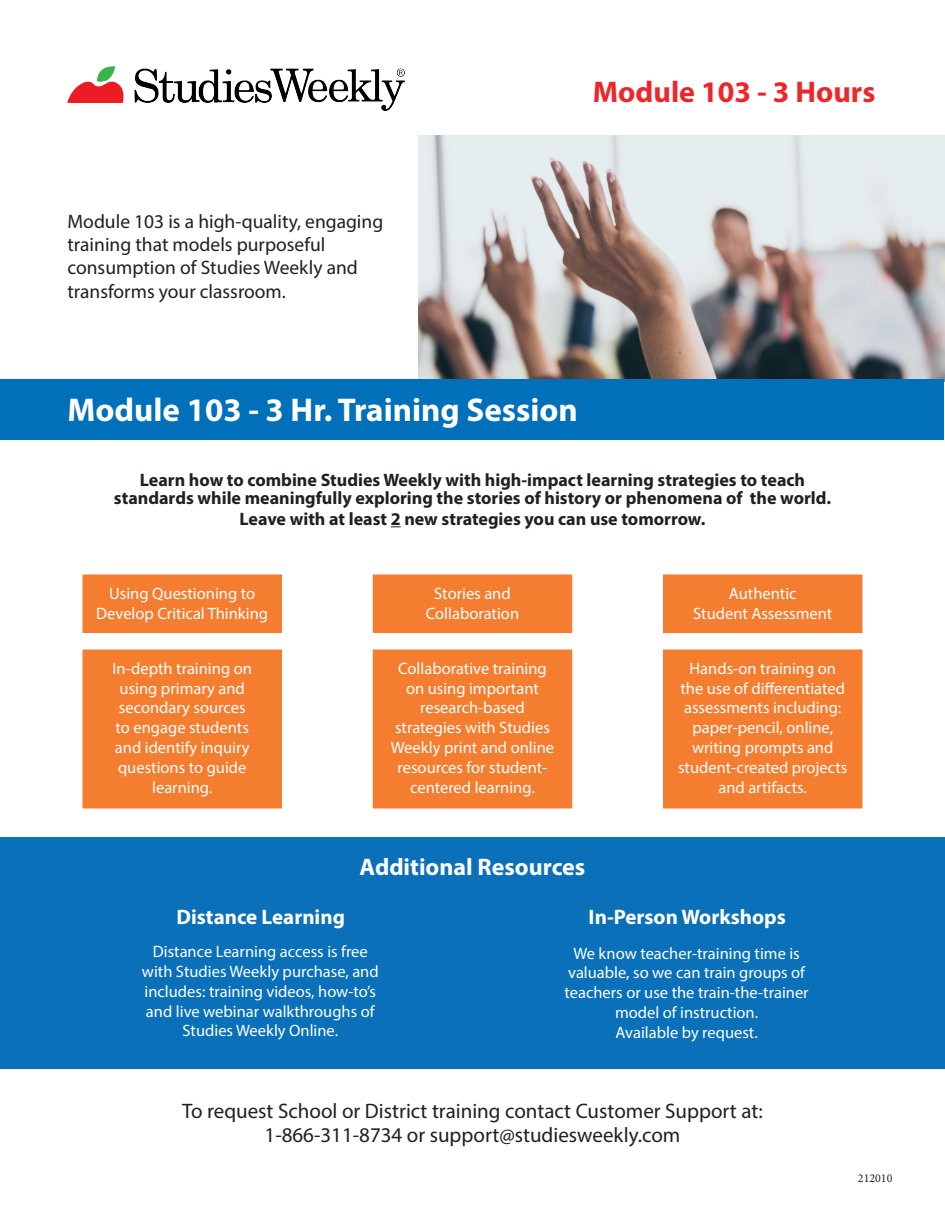
<style>
.page{position:relative;width:945px;height:1215px;background:#fff}
.page>*{position:absolute;margin:0;border:0;box-sizing:border-box;transform-origin:0 0}
.t1{font:700 33px "Myriad Pro";color:#fff}
.t2{font:700 30px "Myriad Pro";color:#ec262b}
.t3{font:700 24px "Myriad Pro";color:#fff}
.t4{font:21px "Myriad Pro";color:#231f20}
.t5{font:700 21px "Myriad Pro";color:#fff}
.t6{font:19.5px/23.4px "Myriad Pro";color:#231f20}
.t7{font:700 18px/18px "Myriad Pro";color:#231f20;text-align:center}
.t8{font:16.5px/19.8px "Myriad Pro";color:#fff;text-align:center}
.t9{font:12px "Minion Pro";color:#231f20}
</style>
<div class="page">
<img style="left:418px;top:135px;width:527px;height:247px">
<img style="left:68px;top:66px;width:337px;height:44px">
<div style="left:0;top:837px;width:945px;height:231px;background:#0970b9"></div>
<div style="left:1px;top:379px;width:943px;height:60px;background:#0070ba"></div>
<div style="left:81px;top:573px;width:203px;height:61px;background:#f47d30;border:2px solid #fff"></div>
<div style="left:81px;top:648px;width:203px;height:162px;background:#f57d30;border:2px solid #fff"></div>
<div style="left:371px;top:573px;width:203px;height:61px;background:#f47d30;border:2px solid #fff"></div>
<div style="left:371px;top:648px;width:203px;height:162px;background:#f57d30;border:2px solid #fff"></div>
<div style="left:662px;top:573px;width:202px;height:61px;background:#f47d30;border:2px solid #fff"></div>
<div style="left:662px;top:648px;width:202px;height:162px;background:#f57d30;border:2px solid #fff"></div>
<p class="t2" style="left:593px;top:72px;width:284px">Module 103 - 3 Hours</p>
<p class="t6" style="left:68px;top:209px;width:317px">Module 103 is a high-quality, engaging training that models purposeful consumption of Studies Weekly and transforms your classroom.</p>
<p class="t1" style="left:68px;top:388px;width:512px">Module 103 - 3 Hr. Training Session</p>
<p class="t7" style="left:114px;top:470px;width:719px">Learn how to combine Studies Weekly with high-impact learning strategies to teach standards while meaningfully exploring the stories of history or phenomena of the world.</p>
<p class="t7" style="left:240px;top:509px;width:467px">Leave with at least 2 new strategies you can use tomorrow.</p>
<p class="t8" style="left:109px;top:583px;width:147px">Using Questioning to</p>
<p class="t8" style="left:96px;top:603px;width:173px">Develop Critical Thinking</p>
<p class="t8" style="left:113px;top:658px;width:141px">In-depth training on using primary and secondary sources to engage students and identify inquiry questions to guide learning.</p>
<p class="t8" style="left:434px;top:583px;width:78px">Stories and</p>
<p class="t8" style="left:426px;top:603px;width:95px">Collaboration</p>
<p class="t8" style="left:391px;top:658px;width:165px">Collaborative training on using important research-based strategies with Studies<br>Weekly print and online resources for student&shy;centered learning.</p>
<p class="t3" style="left:360px;top:852px;width:227px">Additional Resources</p>
<p class="t8" style="left:729px;top:583px;width:69px">Authentic</p>
<p class="t8" style="left:693px;top:603px;width:141px">Student Assessment</p>
<p class="t8" style="left:678px;top:658px;width:171px">Hands-on training on the use of differentiated assessments including: paper-pencil, online, writing prompts and student-created projects and artifacts.</p>
<p class="t5" style="left:176px;top:903px;width:170px">Distance Learning</p>
<p class="t5" style="left:589px;top:903px;width:199px">In-Person Workshops</p>
<p class="t8" style="left:142px;top:941px;width:238px">Distance Learning access is free with Studies Weekly purchase, and includes: training videos, how-to’s and live webinar walkthroughs of<br>Studies Weekly Online.</p>
<p class="t8" style="left:565px;top:943px;width:246px">We know teacher-training time is valuable, so we can train groups of teachers or use the train-the-trainer model of instruction.</p>
<p class="t8" style="left:615px;top:1022px;width:144px">Available by request.</p>
<p class="t4" style="left:182px;top:1098px;width:582px">To request School or District training contact Customer Support at:</p>
<p class="t4" style="left:265px;top:1122px;width:417px">1-866-311-8734 or support@studiesweekly.com</p>
<p class="t9" style="left:858px;top:1170px;width:36px">212010</p>
</div>
